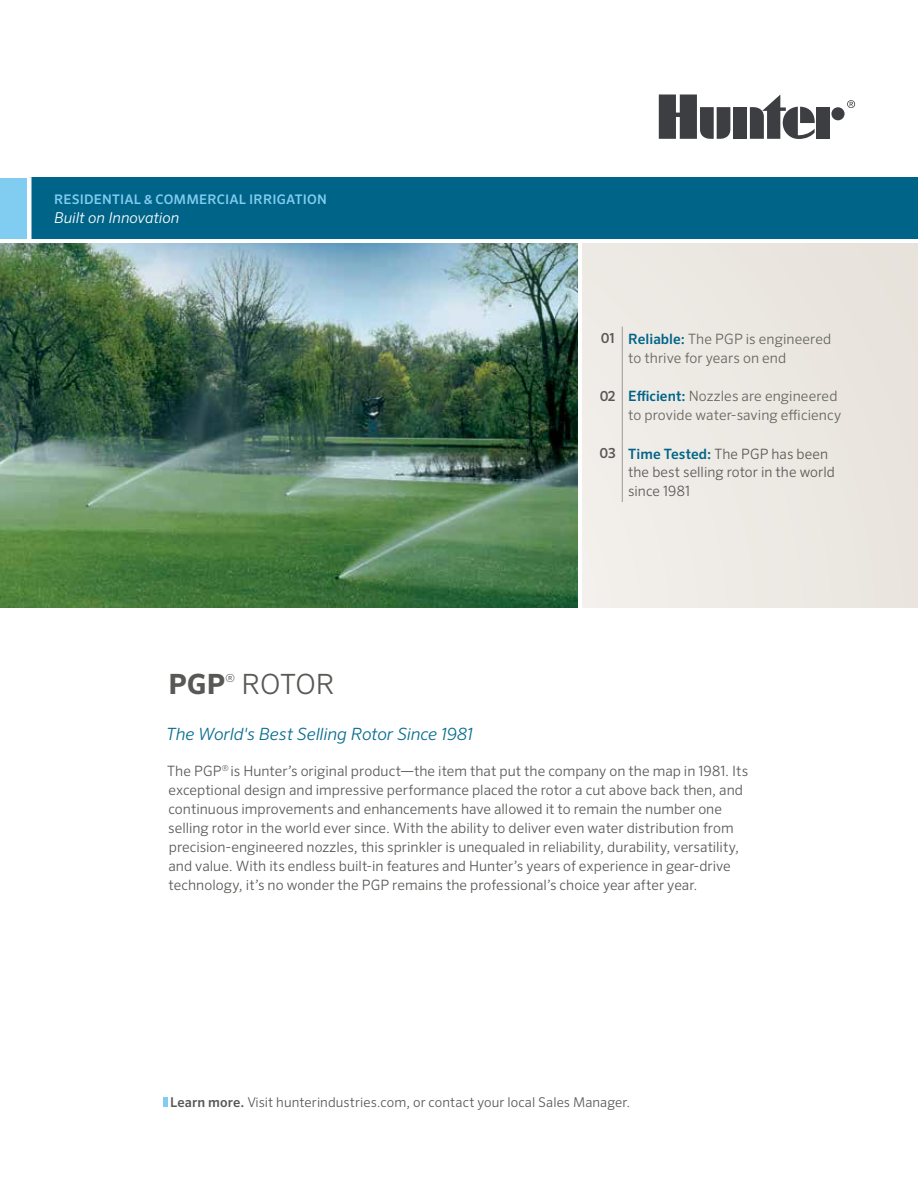
<style>
.page{position:relative;width:918px;height:1188px;background:#fff}
.page>*{position:absolute;margin:0;border:0;box-sizing:border-box;transform-origin:0 0}
.t1{font:300 27.9px "Sero Pro";color:#585956}
.t2{font:700 27.9px "Sero Pro";color:#585956}
.t3{font:italic 300 16.95px "Sero Pro";letter-spacing:-.01em;color:#086d90}
.t4{font:italic 300 15px "Sero Pro";color:#fff}
.t5{font:300 14.25px/19px "Sero Pro";color:#585956}
.t6{font:300 14.25px/19px "Sero Pro";letter-spacing:.005em;color:#646460}
.t7{font:300 13.5px "Sero Pro";letter-spacing:.005em;color:#585956}
.t8{font:500 13.2px "Sero Pro";letter-spacing:.015em;color:#81cdf2}
.t9{font:300 11.1px "Sero Pro";color:#585956}
.s1{font-weight:500;font-size:13.8px;color:#585956}
.s2{font-weight:500;color:#006488}
.s3{font-weight:500;font-size:13.8px}
.s4{font-weight:500}
</style>
<div class="page">
<div style="left:29px;top:178px;width:889px;height:61px;background:#006488"></div>
<div style="left:0;top:178px;width:29px;height:61px;background:#81cdf2"></div>
<svg style="left:847px;top:100px;width:8px;height:8px"></svg>
<div style="left:733px;top:107px;width:14px;height:32px;background:#3c3e41"></div>
<div style="left:831px;top:107px;width:14px;height:13px;background:#3c3e41;border-radius:50%"></div>
<div style="left:817px;top:107px;width:13px;height:32px;background:#3c3e41"></div>
<svg style="left:750px;top:95px;width:65px;height:44px"></svg>
<svg style="left:659px;top:95px;width:71px;height:44px"></svg>
<div style="left:27px;top:177px;width:5px;height:65px;background:#fff"></div>
<div style="left:582px;top:243px;width:336px;height:365px;background:#ece8e3"></div>
<hr style="left:163px;top:1097px;width:4px;height:10px;background:#81cdf2">
<hr style="left:622px;top:327px;width:1px;height:57px;background:#9c9896">
<hr style="left:622px;top:384px;width:1px;height:57px;background:#9c9896">
<hr style="left:622px;top:441px;width:1px;height:61px;background:#9c9896">
<img style="left:0;top:243px;width:578px;height:365px">
<p class="t8" style="left:54px;top:191px;width:274px">RESIDENTIAL &amp; COMMERCIAL IRRIGATION</p>
<p class="t4" style="left:54px;top:208px;width:127px">Built on Innovation</p>
<p class="t6" style="left:628px;top:329px;width:205px;text-indent:-27px"><span class="s1">01</span> <span class="s2">Reliable:</span> The PGP is engineered to thrive for years on end</p>
<p class="t6" style="left:600px;top:386px;width:243px;text-align:right"><span class="s1">02</span> <span class="s2">Efficient:</span> N ozzles are engineered to provide water-saving efficiency</p>
<p class="t5" style="left:628px;top:444px;width:208px;text-indent:-29px"><span class="s3">03</span> <span class="s2">Time Tested:</span> The PGP has been the best selling rotor in the world since 1981</p>
<h1 class="t2" style="left:168px;top:668px;width:58px">PGP</h1>
<p class="t9" style="left:226px;top:672px;width:11px">®</p>
<h1 class="t1" style="left:242px;top:668px;width:95px">ROTOR</h1>
<p class="t3" style="left:166px;top:724px;width:308px">The World's Best Selling Rotor Since 1981</p>
<p class="t5" style="left:167px;top:761px;width:583px">The PGP<sup>®</sup> is Hunter’s original product—the item that put the company on the map in 1981. Its exceptional design and impressive performance placed the rotor a cut above back then, and continuous improvements and enhancements have allowed it to remain the number one selling rotor in the world ever since. With the ability to deliver even water distribution from precision-engineered nozzles, this sprinkler is unequaled in reliability, durability, versatility, and value. With its endless built-in features and Hunter’s years of experience in gear-drive technology, it’s no wonder the PGP remains the professional’s choice year after year.</p>
<p class="t7" style="left:170px;top:1094px;width:462px"><span class="s4">Learn more.</span> Visit hunterindustries.com, or contact your local Sales Manager.</p>
</div>
